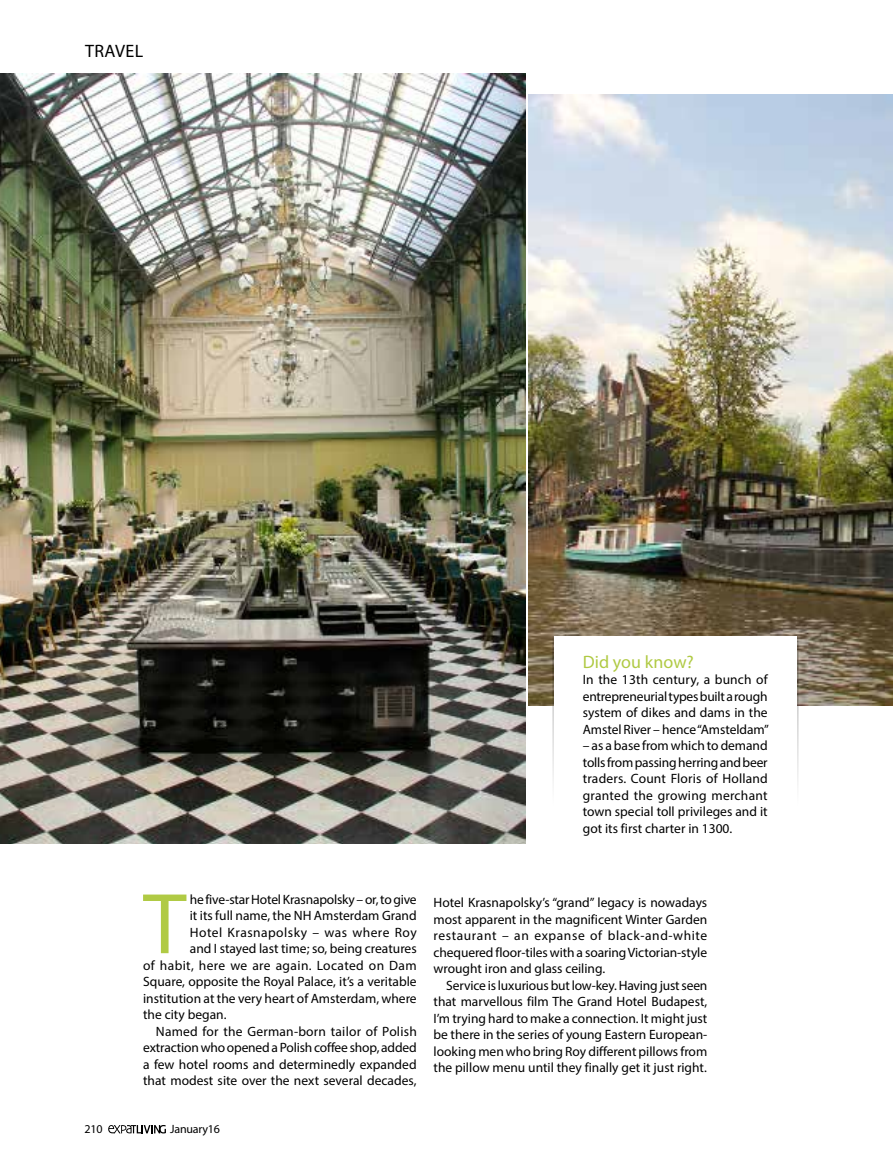
<style>
.page{position:relative;width:893px;height:1170px;background:#fff}
.page>*{position:absolute;margin:0;border:0;box-sizing:border-box;transform-origin:0 0}
.t1{font:87px "Myriad Pro";color:#b0ca44}
.t2{font:18px "Myriad Pro";color:#b0ca44}
.t3{font:18px "Myriad Pro";letter-spacing:.02em;color:#000}
.t4{font:13.5px/16.5px "Myriad Pro";color:#000;text-align:justify}
.t5{font:13.5px "Myriad Pro";letter-spacing:.03em;color:#000}
.t6{font:13.5px "Myriad Pro";letter-spacing:.035em;color:#000}
.t7{font:12px "Myriad Pro";letter-spacing:-.02em;color:#000}
</style>
<div class="page">
<svg style="left:108px;top:1125px;width:58px;height:8px"></svg>
<img style="left:529px;top:94px;width:364px;height:611px">
<img style="left:0;top:73px;width:526px;height:770px">
<div style="left:554px;top:636px;width:242px;height:223px;background:#fff"></div>
<h2 class="t3" style="left:85px;top:40px;width:59px">TRAVEL</h2>
<h2 class="t2" style="left:583px;top:650px;width:113px">Did you know?</h2>
<p class="t4" style="left:583px;top:671px;width:188px">In the 13th century, a bunch of entrepreneurial types built a rough system of dikes and dams in the Amstel River – hence “Amsteldam”</p>
<p class="t4" style="left:583px;top:737px;width:186px">– as a base from which to demand tolls from passing herring and beer traders. Count Floris of Holland granted the growing merchant town special toll privileges and it got its first charter in 1300.</p>
<h1 class="t1" style="left:143px;top:870px;width:45px">T</h1>
<p class="t4" style="left:190px;top:890px;width:228px">he five-star Hotel Krasnapolsky – or, to give</p>
<p class="t4" style="left:190px;top:907px;width:228px">it its full name, the NH Amsterdam Grand</p>
<p class="t6" style="left:190px;top:923px;width:228px">Hotel Krasnapolsky – was where Roy</p>
<p class="t4" style="left:190px;top:940px;width:228px">and I stayed last time; so, being creatures</p>
<p class="t5" style="left:143px;top:956px;width:275px">of habit, here we are again. Located on Dam</p>
<p class="t4" style="left:143px;top:973px;width:275px">Square, opposite the Royal Palace, it’s a veritable</p>
<p class="t4" style="left:143px;top:989px;width:275px">institution at the very heart of Amsterdam, where</p>
<p class="t4" style="left:143px;top:1006px;width:85px">the city began.</p>
<p class="t4" style="left:156px;top:1022px;width:262px">Named for the German-born tailor of Polish</p>
<p class="t4" style="left:143px;top:1039px;width:275px">extraction who opened a Polish coffee shop, added</p>
<p class="t4" style="left:143px;top:1055px;width:275px">a few hotel rooms and determinedly expanded</p>
<p class="t4" style="left:143px;top:1072px;width:275px">that modest site over the next several decades,</p>
<p class="t7" style="left:84px;top:1121px;width:20px">210</p>
<p class="t7" style="left:170px;top:1121px;width:51px">January16</p>
<p class="t4" style="left:434px;top:894px;width:275px">Hotel Krasnapolsky’s “grand” legacy is nowadays most apparent in the magnificent Winter Garden restaurant – an expanse of black-and-white chequered floor-tiles with a soaring Victorian-style wrought iron and glass ceiling.</p>
<p class="t4" style="left:434px;top:976px;width:275px;text-indent:13px">Service is luxurious but low-key. Having just seen that marvellous film The Grand Hotel Budapest, I’m trying hard to make a connection. It might just be there in the series of young Eastern European&shy;looking men who bring Roy different pillows from the pillow menu until they finally get it just right.</p>
</div>
